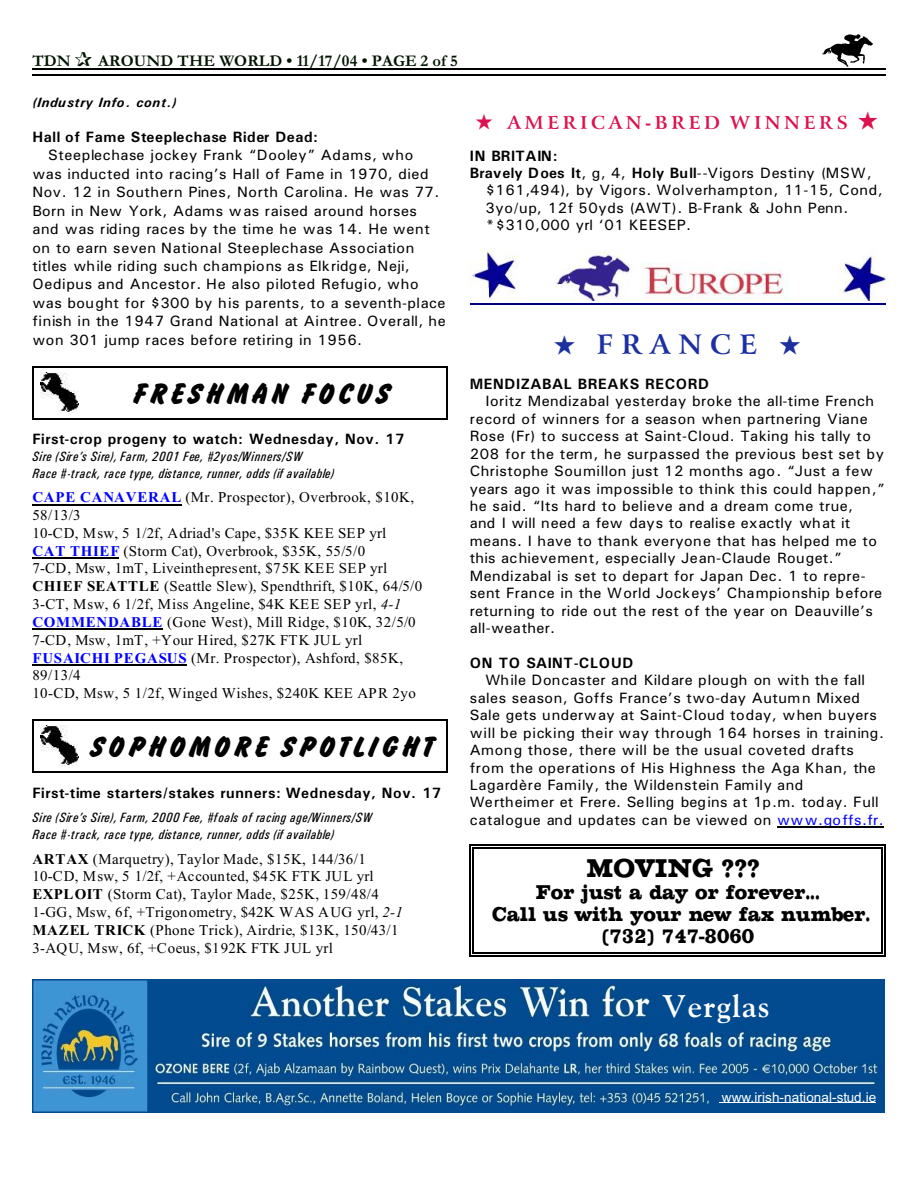
<style>
.page{position:relative;width:918px;height:1188px;background:#fff}
.page>*{position:absolute;margin:0;border:0;box-sizing:border-box;transform-origin:0 0}
.t1{font:31.35px "Brush Hand";letter-spacing:.095em;color:#000}
.t2{font:700 31.35px "Goudy Ol St BT";letter-spacing:.045em;color:#fff}
.t3{font:27px "Chesterfield Condensed";letter-spacing:.005em;color:#000}
.t4{font:700 27px "Arrus BT";letter-spacing:.3em;color:#1c30a1}
.t5{font:21px/21.8px "Chesterfield Condensed";letter-spacing:.005em;color:#000;text-align:center}
.t6{font:700 18px "Arrus BT";letter-spacing:.2em;color:#db124d}
.t7{font:700 16.5px "Garamond";letter-spacing:.005em;color:#001400}
.t8{font:15px/17.4px "Univers";letter-spacing:.03em;color:#000}
.t9{font:15px/17.9px "Times New Roman";letter-spacing:.03em;color:#000}
.t10{font:700 15px "Univers";letter-spacing:.035em;color:#000}
.t11{font:15px "Univers";letter-spacing:.06em;color:#000}
.t12{font:700 15px "Univers";letter-spacing:.055em;color:#000}
.t13{font:italic 13.5px/17px "Univers Condensed";letter-spacing:.04em;color:#000}
.t14{font:13.5px "Arial";letter-spacing:.005em;color:#fff}
.t15{font:italic 700 13.5px "Univers";letter-spacing:.04em;color:#000}
.s1{font-weight:700;color:#00f}
.s2{font-weight:700}
.s3{font-style:italic}
.s4{color:#00f}
</style>
<div class="page">
<img style="left:821px;top:35px;width:51px;height:31px">
<hr style="left:32px;top:68px;width:853px;height:1px;background:#000">
<hr style="left:32px;top:75px;width:853px;height:1px;background:#000">
<img style="left:32px;top:979px;width:852px;height:134px">
<hr style="left:719px;top:1102px;width:157px;height:1px;background:#fff">
<img style="left:41px;top:372px;width:37px;height:41px">
<hr style="left:32px;top:366px;width:2px;height:54px;background:#000">
<hr style="left:447px;top:366px;width:1px;height:54px;background:#000">
<hr style="left:32px;top:366px;width:416px;height:2px;background:#000">
<hr style="left:32px;top:419px;width:416px;height:1px;background:#000">
<img style="left:41px;top:725px;width:37px;height:41px">
<hr style="left:32px;top:719px;width:2px;height:54px;background:#000">
<hr style="left:447px;top:719px;width:1px;height:54px;background:#000">
<hr style="left:32px;top:719px;width:416px;height:2px;background:#000">
<hr style="left:32px;top:772px;width:416px;height:1px;background:#000">
<img style="left:470px;top:251px;width:415px;height:49px">
<hr style="left:470px;top:303px;width:415px;height:2px;background:#000080">
<hr style="left:473px;top:847px;width:1px;height:107px;background:#000">
<hr style="left:881px;top:847px;width:2px;height:107px;background:#000">
<hr style="left:473px;top:847px;width:409px;height:2px;background:#000">
<hr style="left:473px;top:953px;width:409px;height:1px;background:#000">
<hr style="left:470px;top:844px;width:1px;height:113px;background:#000">
<hr style="left:884px;top:844px;width:1px;height:113px;background:#000">
<hr style="left:470px;top:844px;width:415px;height:2px;background:#000">
<hr style="left:470px;top:955px;width:415px;height:2px;background:#000">
<hr style="left:32px;top:504px;width:149px;height:1px;background:#000">
<hr style="left:32px;top:557px;width:87px;height:1px;background:#000">
<hr style="left:32px;top:629px;width:131px;height:1px;background:#000">
<hr style="left:32px;top:664px;width:155px;height:1px;background:#000">
<hr style="left:777px;top:827px;width:107px;height:1px;background:#000">
<p class="t7" style="left:32px;top:55px;width:40px">TDN</p>
<p class="t7" style="left:98px;top:55px;width:361px">AROUND THE WORLD • 11/17/04 • PAGE 2 of 5</p>
<p class="t15" style="left:32px;top:98px;width:146px">(Industry Info. cont.)</p>
<p class="t10" style="left:32px;top:132px;width:287px">Hall of Fame Steeplechase Rider Dead:</p>
<p class="t8" style="left:32px;top:147px;width:415px;line-height:18.5px;text-indent:16px">Steeplechase jockey Frank “Dooley” Adams, who was inducted into racing’s Hall of Fame in 1970, died Nov. 12 in Southern Pines, North Carolina. He was 77.<br>Born in New York, Adams was raised around horses and was riding races by the time he was 14. He went on to earn seven National Steeplechase Association titles while riding such champions as Elkridge, Neji, Oedipus and Ancestor. He also piloted Refugio, who was bought for $300 by his parents, to a seventh-place finish in the 1947 Grand National at Aintree. Overall, he won 301 jump races before retiring in 1956.</p>
<h1 class="t1" style="left:132px;top:377px;width:260px">FRESHMAN FOCUS</h1>
<p class="t10" style="left:32px;top:433px;width:374px">First-crop progeny to watch: Wednesday, Nov. 17</p>
<p class="t13" style="left:32px;top:449px;width:303px">Sire (Sire’s Sire), Farm, 2001 Fee, #2yos/Winners/SW<br>Race #-track, race type, distance, runner, odds (if available)</p>
<p class="t9" style="left:32px;top:490px;width:391px"><span class="s1">CAPE CANAVERAL</span> (Mr. Prospector), Overbrook, $10K, 58/13/3<br>10-CD, Msw, 5 1/2f, Adriad's Cape, $35K KEE SEP yrl <span class="s1">CAT THIEF</span> (Storm Cat), Overbrook, $35K, 55/5/0<br>7-CD, Msw, 1mT, Liveinthepresent, $75K KEE SEP yrl <span class="s2">CHIEF SEATTLE</span> (Seattle Slew), Spendthrift, $10K, 64/5/0<br>3-CT, Msw, 6 1/2f, Miss Angeline, $4K KEE SEP yrl, <span class="s3">4-1<br></span><span class="s1">COMMENDABLE</span> (Gone West), Mill Ridge, $10K, 32/5/0<br>7-CD, Msw, 1mT, +Your Hired, $27K FTK JUL yrl <span class="s1">FUSAICHI PEGASUS</span> (Mr. Prospector), Ashford, $85K, 89/13/4<br>10-CD, Msw, 5 1/2f, Winged Wishes, $240K KEE APR 2yo</p>
<h1 class="t1" style="left:89px;top:730px;width:346px">SOPHOMORE SPOTLIGHT</h1>
<p class="t10" style="left:32px;top:788px;width:410px">First-time starters/stakes runners: Wednesday, Nov. 17</p>
<p class="t13" style="left:32px;top:810px;width:341px">Sire (Sire’s Sire), Farm, 2000 Fee, #foals of racing age/Winners/SW<br>Race #-track, race type, distance, runner, odds (if available)</p>
<p class="t9" style="left:32px;top:851px;width:372px"><span class="s2">ARTAX</span> (Marquetry), Taylor Made, $15K, 144/36/1<br>10-CD, Msw, 5 1/2f, +Accounted, $45K FTK JUL yrl <span class="s2">EXPLOIT</span> (Storm Cat), Taylor Made, $25K, 159/48/4<br>1-GG, Msw, 6f, +Trigonometry, $42K WAS AUG yrl, <span class="s3">2-1<br></span><span class="s2">MAZEL TRICK</span> (Phone Trick), Airdrie, $13K, 150/43/1<br>3-AQU, Msw, 6f, +Coeus, $192K FTK JUL yrl</p>
<p class="t6" style="left:476px;top:115px;width:404px">★ AMERICAN-BRED WINNERS ★</p>
<p class="t12" style="left:470px;top:150px;width:90px">IN BRITAIN:</p>
<p class="t11" style="left:470px;top:168px;width:403px"><span class="s2">Bravely Does It</span>, g, 4, <span class="s2">Holy Bull</span>--Vigors Destiny (MSW,</p>
<p class="t8" style="left:485px;top:183px;width:399px">$161,494), by Vigors. Wolverhampton, 11-15, Cond,</p>
<p class="t8" style="left:485px;top:200px;width:365px">3yo/up, 12f 50yds (AWT). B-Frank &amp; John Penn.</p>
<p class="t8" style="left:485px;top:218px;width:207px">*$310,000 yrl ‘01 KEESEP.</p>
<h2 class="t4" style="left:554px;top:334px;width:248px">★ FRANCE ★</h2>
<p class="t10" style="left:470px;top:378px;width:241px">MENDIZABAL BREAKS RECORD</p>
<p class="t8" style="left:470px;top:394px;width:416px;text-indent:16px">Ioritz Mendizabal yesterday broke the all-time French record of winners for a season when partnering Viane Rose (Fr) to success at Saint-Cloud. Taking his tally to 208 for the term, he surpassed the previous best set by Christophe Soumillon just 12 months ago. “Just a few years ago it was impossible to think this could happen,” he said. “Its hard to believe and a dream come true,<br>and I will need a few days to realise exactly what it means. I have to thank everyone that has helped me to this achievement, especially Jean-Claude Rouget.” Mendizabal is set to depart for Japan Dec. 1 to repre&shy;sent France in the World Jockeys’ Championship before returning to ride out the rest of the year on Deauville’s all-weather.</p>
<p class="t12" style="left:470px;top:657px;width:165px">ON TO SAINT-CLOUD</p>
<p class="t8" style="left:470px;top:673px;width:416px;text-indent:16px">While Doncaster and Kildare plough on with the fall sales season, Goffs France’s two-day Autumn Mixed Sale gets underway at Saint-Cloud today, when buyers will be picking their way through 164 horses in training.<br>Among those, there will be the usual coveted drafts from the operations of His Highness the Aga Khan, the Lagardère Family, the Wildenstein Family and Wertheimer et Frere. Selling begins at 1p.m. today. Full catalogue and updates can be viewed on <span class="s4">www.goffs.fr.</span></p>
<h2 class="t3" style="left:587px;top:853px;width:175px">MOVING ???</h2>
<h3 class="t5" style="left:492px;top:882px;width:380px">For just a day or forever...<br>Call us with your new fax number. (732) 747-8060</h3>
<h1 class="t2" style="left:662px;top:993px;width:109px">Verglas</h1>
<p class="t14" style="left:722px;top:1092px;width:156px">www.irish-national-stud.ie</p>
</div>
